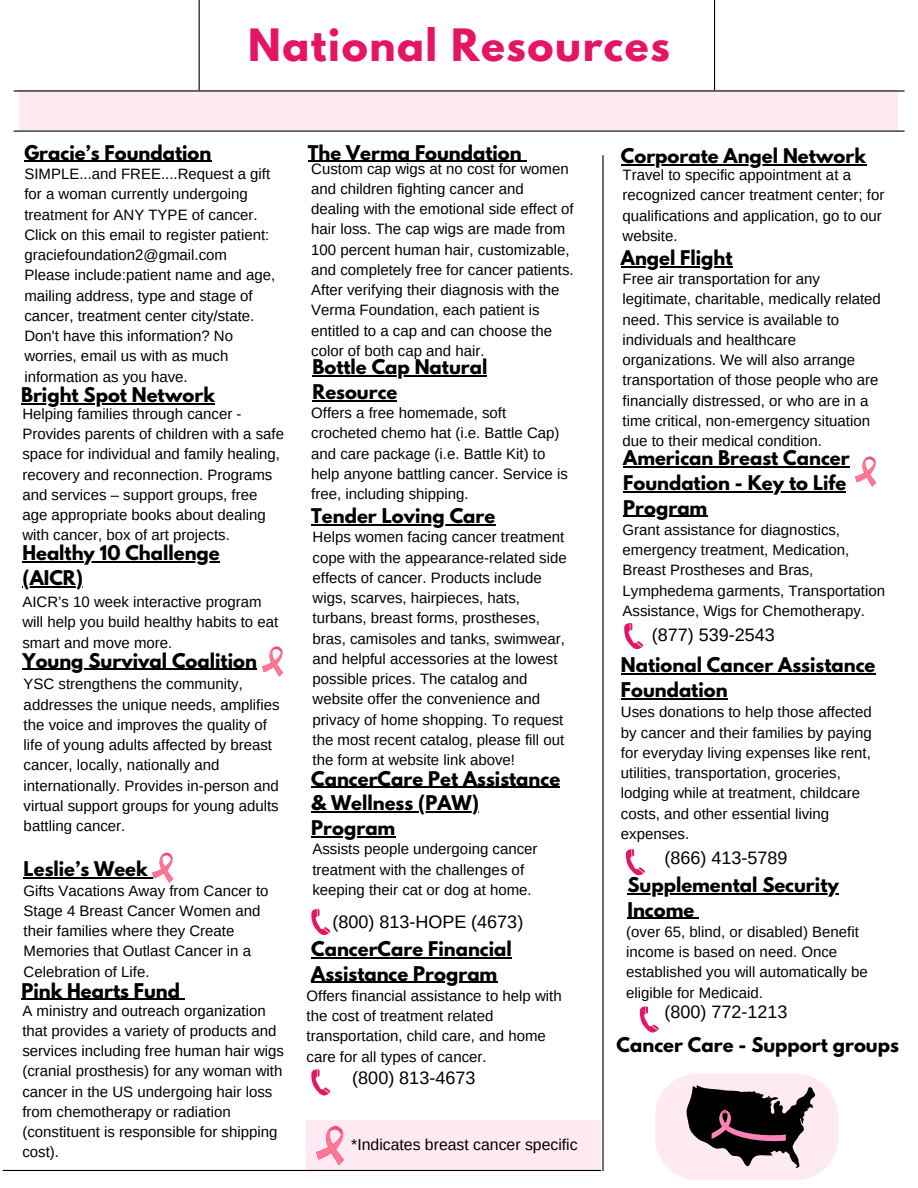
<style>
.page{position:relative;width:918px;height:1188px;background:#fff}
.page>*{position:absolute;margin:0;border:0;box-sizing:border-box;transform-origin:0 0}
.t1{font:700 39.45px "League Spartan";letter-spacing:.04em;color:#e61464}
.t2{font:700 18px/24.8px "League Spartan";color:#000}
.t3{font:18px "Arimo";color:#000}
.t4{font:15.75px "Arimo";color:#000}
.t5{font:15px/20.2px "Arimo";color:#000}
</style>
<div class="page">
<div style="left:20px;top:89px;width:878px;height:40px;background:#ffe9f3"></div>
<hr style="left:14px;top:90px;width:891px;height:2px;background:#000">
<hr style="left:199px;top:0;width:1px;height:90px;background:#000">
<hr style="left:714px;top:0;width:1px;height:90px;background:#000">
<hr style="left:14px;top:131px;width:891px;height:1px;background:#000">
<div style="left:307px;top:1121px;width:294px;height:49px;background:#ffe9f3"></div>
<hr style="left:3px;top:1170px;width:598px;height:1px;background:#000">
<hr style="left:602px;top:155px;width:2px;height:1016px;background:#000">
<svg style="left:311px;top:1069px;width:19px;height:27px"></svg>
<svg style="left:311px;top:909px;width:19px;height:27px"></svg>
<svg style="left:624px;top:623px;width:19px;height:27px"></svg>
<svg style="left:626px;top:849px;width:19px;height:27px"></svg>
<hr style="left:21px;top:403px;width:194px;height:1px;background:#000">
<hr style="left:621px;top:165px;width:245px;height:1px;background:#000">
<hr style="left:22px;top:561px;width:198px;height:2px;background:#000">
<hr style="left:22px;top:586px;width:61px;height:1px;background:#000">
<hr style="left:22px;top:669px;width:235px;height:1px;background:#000">
<hr style="left:312px;top:375px;width:175px;height:2px;background:#000">
<hr style="left:312px;top:400px;width:85px;height:1px;background:#000">
<hr style="left:24px;top:877px;width:124px;height:2px;background:#000">
<hr style="left:21px;top:999px;width:159px;height:1px;background:#000">
<hr style="left:621px;top:266px;width:112px;height:1px;background:#000">
<hr style="left:623px;top:466px;width:227px;height:1px;background:#000">
<hr style="left:623px;top:491px;width:223px;height:1px;background:#000">
<hr style="left:623px;top:516px;width:84px;height:1px;background:#000">
<hr style="left:311px;top:787px;width:249px;height:1px;background:#000">
<hr style="left:311px;top:812px;width:168px;height:1px;background:#000">
<hr style="left:311px;top:836px;width:84px;height:1px;background:#000">
<hr style="left:621px;top:673px;width:254px;height:2px;background:#000">
<hr style="left:621px;top:698px;width:107px;height:1px;background:#000">
<hr style="left:24px;top:161px;width:187px;height:1px;background:#000">
<hr style="left:308px;top:161px;width:214px;height:1px;background:#000">
<hr style="left:311px;top:524px;width:184px;height:1px;background:#000">
<hr style="left:311px;top:957px;width:201px;height:1px;background:#000">
<hr style="left:311px;top:982px;width:186px;height:1px;background:#000">
<svg style="left:316px;top:1126px;width:28px;height:39px"></svg>
<svg style="left:148px;top:853px;width:25px;height:30px"></svg>
<svg style="left:855px;top:456px;width:21px;height:31px"></svg>
<svg style="left:640px;top:1006px;width:19px;height:27px"></svg>
<hr style="left:628px;top:893px;width:211px;height:1px;background:#000">
<hr style="left:628px;top:918px;width:66px;height:1px;background:#000">
<svg style="left:655px;top:1073px;width:183px;height:107px;background:#b1a0a8"></svg>
<svg style="left:262px;top:646px;width:21px;height:31px"></svg>
<p class="t1" style="left:248px;top:26px;width:423px">National Resources</p>
<p class="t2" style="left:24px;top:142px;width:189px">Gracie’s Foundation</p>
<p class="t2" style="left:308px;top:142px;width:216px">The Verma Foundation</p>
<p class="t2" style="left:621px;top:146px;width:247px">Corporate Angel Network</p>
<p class="t5" style="left:311px;top:158px;width:264px">Custom cap wigs at no cost for women and children fighting cancer and dealing with the emotional side effect of hair loss. The cap wigs are made from 100 percent human hair, customizable, and completely free for cancer patients.<br>After verifying their diagnosis with the Verma Foundation, each patient is entitled to a cap and can choose the color of both cap and hair.</p>
<p class="t2" style="left:312px;top:357px;width:176px">Bottle Cap Natural<br>Resource</p>
<p class="t5" style="left:24px;top:164px;width:247px">SIMPLE...and FREE....Request a gift for a woman currently undergoing treatment for ANY TYPE of cancer.</p>
<p class="t5" style="left:24px;top:224px;width:246px">Click on this email to register patient: graciefoundation2@gmail.com</p>
<p class="t5" style="left:24px;top:265px;width:252px">Please include:patient name and age, mailing address, type and stage of cancer, treatment center city/state.<br>Don't have this information? No worries, email us with as much information as you have.</p>
<p class="t5" style="left:623px;top:269px;width:260px">Free air transportation for any legitimate, charitable, medically related need. This service is available to individuals and healthcare organizations. We will also arrange transportation of those people who are financially distressed, or who are in a time critical, non-emergency situation due to their medical condition.</p>
<p class="t5" style="left:623px;top:165px;width:263px">Travel to specific appointment at a recognized cancer treatment center; for qualifications and application, go to our website.</p>
<p class="t2" style="left:621px;top:248px;width:113px">Angel Flight</p>
<p class="t2" style="left:21px;top:385px;width:195px">Bright Spot Network</p>
<p class="t5" style="left:311px;top:403px;width:258px">Offers a free homemade, soft crocheted chemo hat (i.e. Battle Cap) and care package (i.e. Battle Kit) to help anyone battling cancer. Service is free, including shipping.</p>
<p class="t2" style="left:311px;top:506px;width:186px">Tender Loving Care</p>
<p class="t5" style="left:22px;top:404px;width:263px">Helping families through cancer - Provides parents of children with a safe space for individual and family healing, recovery and reconnection. Programs and services – support groups, free age appropriate books about dealing with cancer, box of art projects.</p>
<p class="t2" style="left:623px;top:448px;width:228px">American Breast Cancer<br>Foundation - Key to Life<br>Program</p>
<p class="t5" style="left:623px;top:520px;width:264px">Grant assistance for diagnostics, emergency treatment, Medication, Breast Prostheses and Bras, Lymphedema garments, Transportation Assistance, Wigs for Chemotherapy.</p>
<p class="t5" style="left:313px;top:527px;width:256px">Helps women facing cancer treatment cope with the appearance-related side effects of cancer. Products include wigs, scarves, hairpieces, hats, turbans, breast forms, prostheses, bras, camisoles and tanks, swimwear, and helpful accessories at the lowest possible prices. The catalog and website offer the convenience and privacy of home shopping. To request the most recent catalog, please fill out the form at website link above!</p>
<p class="t2" style="left:22px;top:543px;width:199px">Healthy 10 Challenge (AICR)</p>
<p class="t5" style="left:22px;top:592px;width:257px">AICR’s 10 week interactive program will help you build healthy habits to eat smart and move more.</p>
<p class="t3" style="left:652px;top:624px;width:125px">(877) 539-2543</p>
<p class="t2" style="left:22px;top:650px;width:236px">Young Survival Coalition</p>
<p class="t2" style="left:621px;top:655px;width:256px">National Cancer Assistance<br>Foundation</p>
<p class="t5" style="left:24px;top:674px;width:257px">YSC strengthens the community, addresses the unique needs, amplifies the voice and improves the quality of life of young adults affected by breast cancer, locally, nationally and internationally. Provides in-person and virtual support groups for young adults battling cancer.</p>
<p class="t5" style="left:621px;top:702px;width:252px">Uses donations to help those affected by cancer and their families by paying for everyday living expenses like rent, utilities, transportation, groceries, lodging while at treatment, childcare costs, and other essential living expenses.</p>
<p class="t3" style="left:664px;top:848px;width:125px">(866) 413-5789</p>
<p class="t2" style="left:311px;top:768px;width:250px">CancerCare Pet Assistance &amp; Wellness (PAW)<br>Program</p>
<p class="t5" style="left:312px;top:839px;width:227px">Assists people undergoing cancer treatment with the challenges of keeping their cat or dog at home.</p>
<p class="t2" style="left:24px;top:859px;width:126px">Leslie’s Week</p>
<p class="t2" style="left:628px;top:875px;width:213px">Supplemental Security<br>Income</p>
<p class="t5" style="left:24px;top:880px;width:246px">Gifts Vacations Away from Cancer to<br>Stage 4 Breast Cancer Women and their families where they Create<br>Memories that Outlast Cancer in a<br>Celebration of Life.</p>
<p class="t2" style="left:21px;top:980px;width:160px">Pink Hearts Fund</p>
<p class="t3" style="left:332px;top:911px;width:192px">(800) 813-HOPE (4673)</p>
<p class="t5" style="left:626px;top:922px;width:243px">(over 65, blind, or disabled) Benefit income is based on need. Once established you will automatically be eligible for Medicaid.</p>
<p class="t3" style="left:665px;top:1001px;width:125px">(800) 772-1213</p>
<p class="t2" style="left:311px;top:939px;width:202px">CancerCare Financial<br>Assistance Program</p>
<p class="t5" style="left:307px;top:986px;width:257px">Offers financial assistance to help with the cost of treatment related transportation, child care, and home care for all types of cancer.</p>
<p class="t5" style="left:22px;top:1000px;width:263px">A ministry and outreach organization that provides a variety of products and services including free human hair wigs (cranial prosthesis) for any woman with cancer in the US undergoing hair loss from chemotherapy or radiation (constituent is responsible for shipping cost).</p>
<p class="t2" style="left:617px;top:1035px;width:284px">Cancer Care - Support groups</p>
<p class="t3" style="left:352px;top:1068px;width:125px">(800) 813-4673</p>
<p class="t4" style="left:351px;top:1136px;width:228px">*Indicates breast cancer specific</p>
</div>
